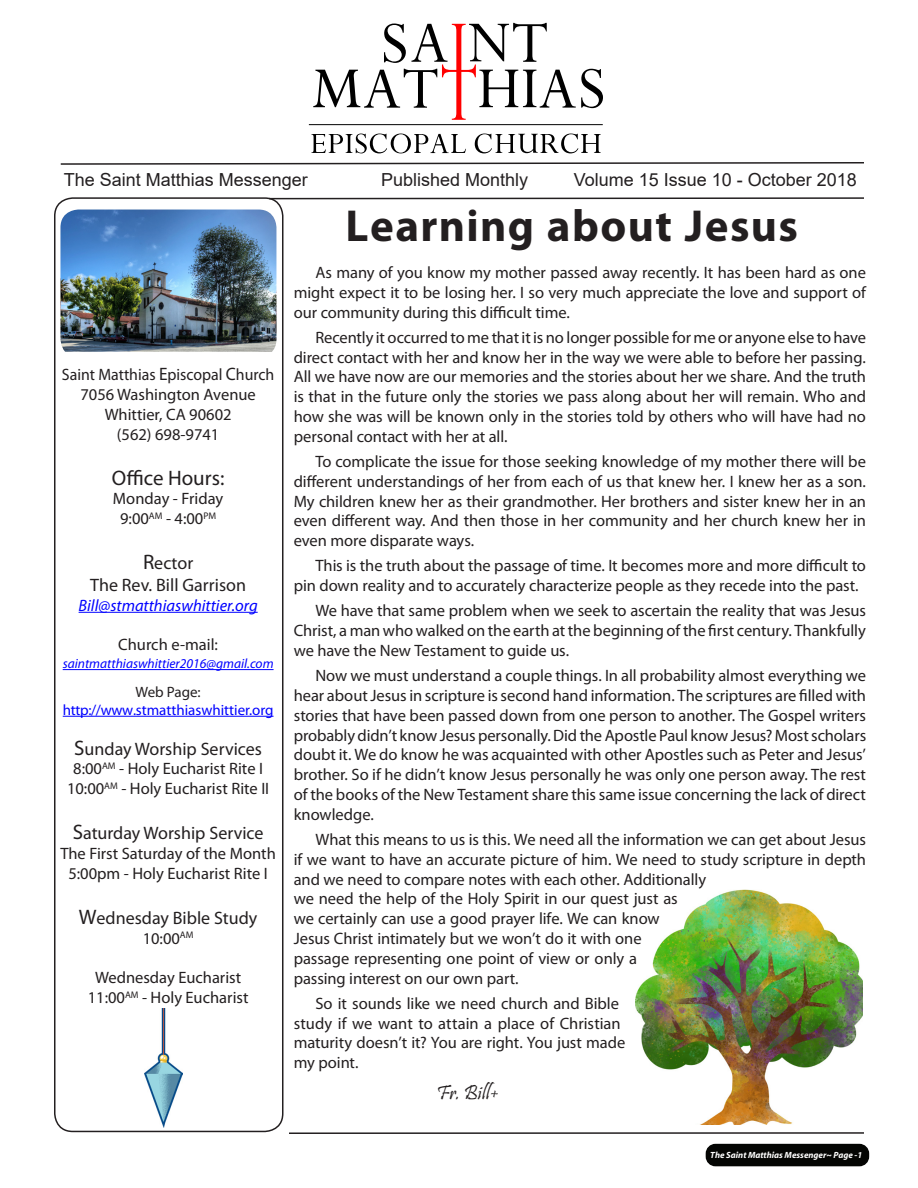
<style>
.page{position:relative;width:918px;height:1188px;background:#fff}
.page>*{position:absolute;margin:0;border:0;box-sizing:border-box;transform-origin:0 0}
.Matthias_Headline{font:700 45px "Myriad Pro";letter-spacing:.03em;color:#231f20}
.t1{font:21px "Myriad Pro";color:#231f20}
.Matthias_Signature{font:21px "Pristina";color:#231f20}
.t2{font:18px "Myriad Pro";color:#231f20}
.t3{font:18px "Arial";color:#231f20}
.Matthias_Paragraph{font:16.5px/19.8px "Myriad Pro";letter-spacing:-.005em;color:#231f20;text-align:justify}
.Matthias_Paragraph-2{font:16.5px "Myriad Pro";letter-spacing:-.005em;color:#231f20;scale:.96 1}
.t4{font:italic 16.5px "Myriad Pro";color:#00f}
.t5{font:15px "Myriad Pro";color:#00f}
.t6{font:15px "Myriad Pro";color:#231f20}
.t7{font:italic 13.5px "Myriad Pro";color:#00f}
.t8{font:italic 700 9px "Myriad";color:#fff}
.s1{font-size:18px}
.s2{font-size:21px}
</style>
<div class="page">
<img style="left:635px;top:890px;width:227px;height:234px">
<svg style="left:269px;top:197px;width:595px;height:3px;background:#908e8f"></svg>
<svg style="left:60px;top:162px;width:804px;height:3px"></svg>
<div style="left:54px;top:197px;width:229px;height:935px;border:2px solid #231f20;border-radius:18px"></div>
<hr style="left:289px;top:1132px;width:575px;height:2px;background:#231f20">
<hr style="left:79px;top:612px;width:179px;height:1px;background:#00f">
<hr style="left:63px;top:669px;width:211px;height:1px;background:#00f">
<hr style="left:63px;top:716px;width:211px;height:1px;background:#00f">
<img style="left:60px;top:210px;width:216px;height:142px">
<div style="left:706px;top:1145px;width:162px;height:21px;background:#040503;border-radius:9px"></div>
<div style="left:706px;top:1144px;width:163px;height:22px;border:2px solid #040503;border-radius:9px"></div>
<svg style="left:313px;top:23px;width:290px;height:97px"></svg>
<svg style="left:311px;top:134px;width:155px;height:19px"></svg>
<svg style="left:475px;top:134px;width:126px;height:19px"></svg>
<hr style="left:309px;top:124px;width:294px;height:1px;background:#000">
<img style="left:145px;top:1009px;width:37px;height:119px">
<p class="t3" style="left:574px;top:168px;width:285px">Volume 15 Issue 10 - October 2018</p>
<p class="t3" style="left:64px;top:168px;width:246px">The Saint Matthias Messenger</p>
<p class="t3" style="left:381px;top:168px;width:149px">Published Monthly</p>
<p class="Matthias_Headline" style="left:346px;top:197px;width:454px">Learning about Jesus</p>
<p class="Matthias_Paragraph-2" style="left:62px;top:365px;width:223px">Saint Matthias <span class="s1">E</span>piscopal <span class="s1">C</span>hurch</p>
<p class="Matthias_Paragraph" style="left:80px;top:384px;width:177px">7056 Washington Avenue</p>
<p class="Matthias_Paragraph" style="left:105px;top:404px;width:128px">Whittier, CA 90602</p>
<p class="Matthias_Paragraph" style="left:117px;top:424px;width:104px">(562) 698-9741</p>
<p class="t1" style="left:112px;top:465px;width:114px">Office Hours:</p>
<p class="Matthias_Paragraph" style="left:113px;top:489px;width:112px">Monday - Friday</p>
<p class="Matthias_Paragraph" style="left:120px;top:509px;width:97px">9:00<sup>AM</sup> - 4:00<sup>PM</sup></p>
<p class="t2" style="left:143px;top:552px;width:52px"><span class="s2">R</span>ector</p>
<p class="t2" style="left:90px;top:574px;width:157px">The Rev. Bill Garrison</p>
<p class="t4" style="left:79px;top:595px;width:181px">Bill@stmatthiaswhittier.org</p>
<p class="Matthias_Paragraph" style="left:118px;top:635px;width:101px">Church e-mail:</p>
<p class="t7" style="left:63px;top:655px;width:212px">saintmatthiaswhittier2016@gmail.com</p>
<p class="t6" style="left:136px;top:682px;width:67px">Web Page:</p>
<p class="t5" style="left:63px;top:700px;width:212px">http://www.stmatthiaswhittier.org</p>
<p class="t2" style="left:74px;top:738px;width:189px"><span class="s2">S</span>unday Worship Services</p>
<p class="Matthias_Paragraph" style="left:73px;top:759px;width:191px">8:00<sup>AM</sup> - Holy Eucharist Rite I</p>
<p class="Matthias_Paragraph" style="left:67px;top:779px;width:204px">10:00<sup>AM</sup> - Holy Eucharist Rite II</p>
<p class="t2" style="left:73px;top:822px;width:192px"><span class="s2">S</span>aturday Worship Service</p>
<p class="Matthias_Paragraph" style="left:60px;top:843px;width:217px">The First Saturday of the Month</p>
<p class="Matthias_Paragraph" style="left:68px;top:863px;width:201px">5:00pm - Holy Eucharist Rite I</p>
<p class="t2" style="left:79px;top:907px;width:180px"><span class="s2">W</span>ednesday Bible Study</p>
<p class="Matthias_Paragraph" style="left:143px;top:928px;width:52px">10:00<sup>AM</sup></p>
<p class="Matthias_Paragraph" style="left:95px;top:968px;width:148px">Wednesday Eucharist</p>
<p class="Matthias_Paragraph" style="left:88px;top:987px;width:162px">11:00<sup>AM</sup> - Holy Eucharist</p>
<p class="Matthias_Paragraph" style="left:294px;top:262px;width:574px;text-indent:22px">As many of you know my mother passed away recently. It has been hard as one might expect it to be losing her. I so very much appreciate the love and support of our community during this difficult time.</p>
<p class="Matthias_Paragraph" style="left:294px;top:327px;width:574px;text-indent:22px">Recently it occurred to me that it is no longer possible for me or anyone else to have direct contact with her and know her in the way we were able to before her passing.<br>All we have now are our memories and the stories about her we share. And the truth is that in the future only the stories we pass along about her will remain. Who and how she was will be known only in the stories told by others who will have had no personal contact with her at all.</p>
<p class="Matthias_Paragraph" style="left:294px;top:451px;width:574px;text-indent:22px">To complicate the issue for those seeking knowledge of my mother there will be different understandings of her from each of us that knew her. I knew her as a son.<br>My children knew her as their grandmother. Her brothers and sister knew her in an even different way. And then those in her community and her church knew her in even more disparate ways.</p>
<p class="Matthias_Paragraph" style="left:294px;top:556px;width:574px;text-indent:22px">This is the truth about the passage of time. It becomes more and more difficult to pin down reality and to accurately characterize people as they recede into the past.</p>
<p class="Matthias_Paragraph" style="left:294px;top:601px;width:574px;text-indent:22px">We have that same problem when we seek to ascertain the reality that was Jesus Christ, a man who walked on the earth at the beginning of the first century. Thankfully we have the New Testament to guide us.</p>
<p class="Matthias_Paragraph" style="left:294px;top:666px;width:574px;text-indent:22px">Now we must understand a couple things. In all probability almost everything we hear about Jesus in scripture is second hand information. The scriptures are filled with stories that have been passed down from one person to another. The Gospel writers probably didn’t know Jesus personally. Did the Apostle Paul know Jesus? Most scholars doubt it. We do know he was acquainted with other Apostles such as Peter and Jesus’ brother. So if he didn’t know Jesus personally he was only one person away. The rest of the books of the New Testament share this same issue concerning the lack of direct knowledge.</p>
<p class="Matthias_Paragraph" style="left:294px;top:829px;width:574px;text-align:left;text-indent:22px">What this means to us is this. We need all the information we can get about Jesus if we want to have an accurate picture of him. We need to study scripture in depth and we need to compare notes with each other. Additionally<br>we need the help of the Holy Spirit in our quest just as<br>we certainly can use a good prayer life. We can know<br>Jesus Christ intimately but we won’t do it with one<br>passage representing one point of view or only a<br>passing interest on our own part.</p>
<p class="Matthias_Paragraph" style="left:294px;top:993px;width:333px;text-align:left;text-indent:22px">So it sounds like we need church and Bible study if we want to attain a place of Christian maturity doesn’t it? You are right. You just made my point.</p>
<p class="Matthias_Signature" style="left:437px;top:1081px;width:63px">Fr. Bill+</p>
<p class="t8" style="left:710px;top:1151px;width:154px">The Saint Matthias Messenger~ Page -1</p>
</div>
